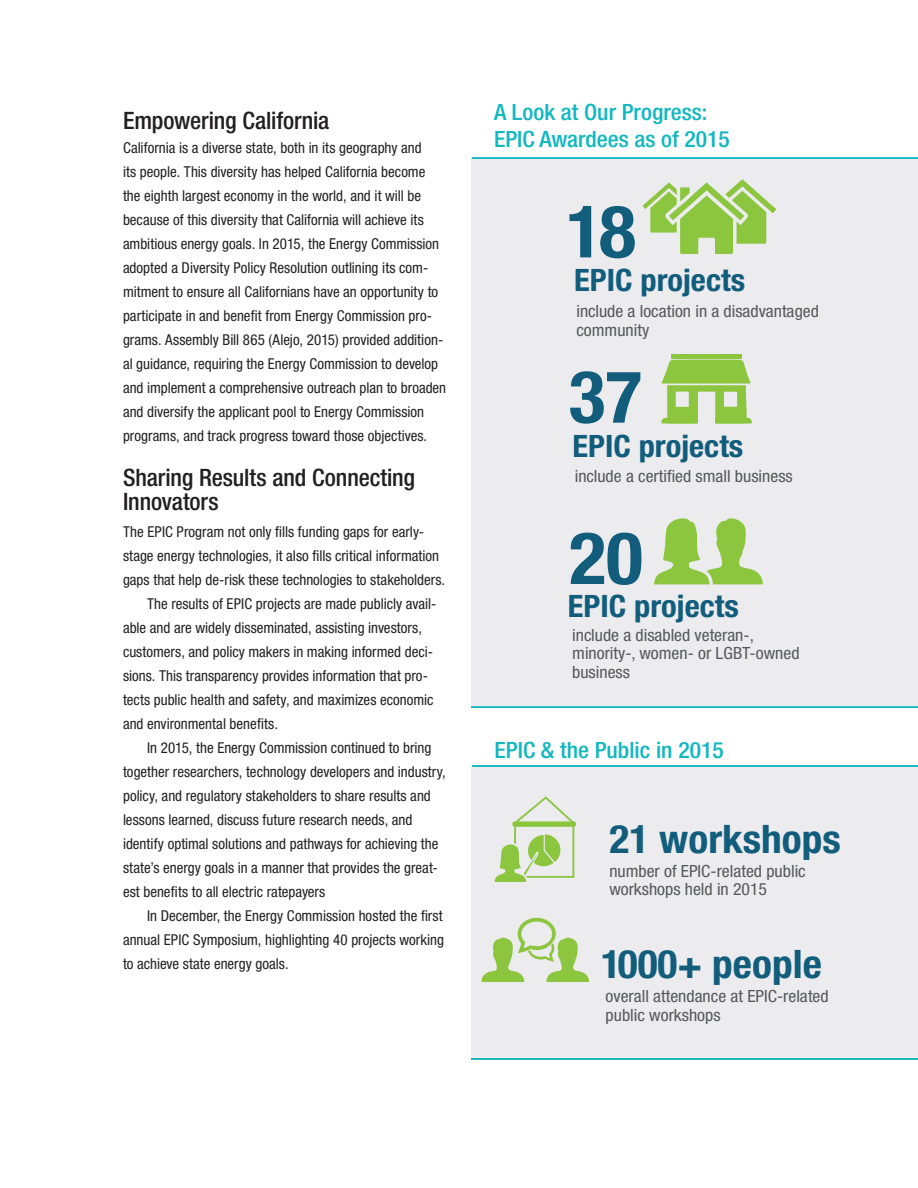
<style>
.page{position:relative;width:918px;height:1188px;background:#fff}
.page>*{position:absolute;margin:0;border:0;box-sizing:border-box;transform-origin:0 0}
.t1{font:700 condensed 72.6px "Helvetica Neue LT Std";color:#125d7c;scale:1.05 1}
.t2{font:700 condensed 39.3px "Helvetica Neue LT Std";color:#125d7c;scale:1.05 1}
.t3{font:700 condensed 30.9px "Helvetica Neue LT Std";color:#125d7c;scale:1.05 1}
._0_-_Header{font:500 condensed 24px/24px "Helvetica Neue LT Std";letter-spacing:-.005em;color:#231f20}
._0_-_First_Paragraph{font:500 condensed 24px "Helvetica Neue LT Std";letter-spacing:-.005em;color:#231f20}
.t4{font:500 condensed 22.5px/27px "Helvetica Neue LT Std";color:#11b8c0;scale:1.05 1}
.t5{font:condensed 16.8px/18.8px "Helvetica Neue LT Std";color:#57585a;scale:1.05 1}
._0_-_First_Paragraph-2{font:condensed 15px/24px "Helvetica Neue LT Std";color:#231f20}
</style>
<div class="page">
<div style="left:472px;top:767px;width:446px;height:293px;background:#ececee"></div>
<div style="left:472px;top:157px;width:446px;height:550px;background:#ececee"></div>
<hr style="left:472px;top:157px;width:446px;height:2px;background:#11b8c1">
<hr style="left:471px;top:1058px;width:447px;height:2px;background:#11b8c1">
<hr style="left:472px;top:765px;width:446px;height:2px;background:#11b8c1">
<svg style="left:642px;top:179px;width:134px;height:75px"></svg>
<svg style="left:654px;top:518px;width:109px;height:67px"></svg>
<svg style="left:661px;top:359px;width:91px;height:65px"></svg>
<div style="left:671px;top:354px;width:71px;height:5px;background:#8bc63e"></div>
<div style="left:514px;top:824px;width:60px;height:54px;border:2px solid #8bc63e"></div>
<svg style="left:512px;top:821px;width:64px;height:6px"></svg>
<svg style="left:512px;top:796px;width:64px;height:30px"></svg>
<svg style="left:494px;top:834px;width:66px;height:48px"></svg>
<svg style="left:481px;top:917px;width:108px;height:65px"></svg>
<hr style="left:471px;top:706px;width:447px;height:2px;background:#11b8c1">
<p class="_0_-_First_Paragraph" style="left:123px;top:106px;width:208px">Empowering California</p>
<p class="_0_-_First_Paragraph-2" style="left:123px;top:136px;width:325px">California is a diverse state, both in its geography and<br>its people. This diversity has helped California become the eighth largest economy in the world, and it will be because of this diversity that California will achieve its ambitious energy goals. In 2015, the Energy Commission adopted a Diversity Policy Resolution outlining its com&shy;mitment to ensure all Californians have an opportunity to participate in and benefit from Energy Commission pro&shy;grams. Assembly Bill 865 (Alejo, 2015) provided addition&shy;al guidance, requiring the Energy Commission to develop and implement a comprehensive outreach plan to broaden and diversify the applicant pool to Energy Commission programs, and track progress toward those objectives.</p>
<p class="_0_-_Header" style="left:123px;top:465px;width:294px">Sharing Results and Connecting<br>Innovators</p>
<p class="_0_-_First_Paragraph-2" style="left:123px;top:520px;width:324px">The EPIC Program not only fills funding gaps for early&shy;stage energy technologies, it also fills critical information gaps that help de-risk these technologies to stakeholders.</p>
<p class="_0_-_First_Paragraph-2" style="left:123px;top:592px;width:315px;text-indent:24px">The results of EPIC projects are made publicly avail&shy;able and are widely disseminated, assisting investors, customers, and policy makers in making informed deci&shy;sions. This transparency provides information that pro&shy;tects public health and safety, and maximizes economic and environmental benefits.</p>
<p class="_0_-_First_Paragraph-2" style="left:123px;top:736px;width:324px;text-indent:24px">In 2015, the Energy Commission continued to bring together researchers, technology developers and industry, policy, and regulatory stakeholders to share results and lessons learned, discuss future research needs, and identify optimal solutions and pathways for achieving the state’s energy goals in a manner that provides the great&shy;est benefits to all electric ratepayers</p>
<p class="_0_-_First_Paragraph-2" style="left:123px;top:904px;width:323px;text-align:justify;text-indent:24px">In December, the Energy Commission hosted the first annual EPIC Symposium, highlighting 40 projects working to achieve state energy goals.</p>
<p class="t4" style="left:494px;top:98px;width:226px">A Look at Our Progress:<br>EPIC Awardees as of 2015</p>
<p class="t1" style="left:566px;top:188px;width:68px">18</p>
<p class="t3" style="left:574px;top:261px;width:164px">EPIC projects</p>
<p class="t5" style="left:576px;top:302px;width:233px">include a location in a disadvantaged community</p>
<p class="t1" style="left:569px;top:353px;width:71px">37</p>
<p class="t3" style="left:572px;top:427px;width:164px">EPIC projects</p>
<p class="t5" style="left:575px;top:466px;width:209px">include a certified small business</p>
<p class="t1" style="left:569px;top:514px;width:71px">20</p>
<p class="t3" style="left:568px;top:587px;width:164px">EPIC projects</p>
<p class="t5" style="left:572px;top:625px;width:218px">include a disabled veteran-, minority-, women- or LGBT-owned business</p>
<p class="t4" style="left:495px;top:736px;width:220px">EPIC &amp; the Public in 2015</p>
<p class="t2" style="left:610px;top:816px;width:222px">21 workshops</p>
<p class="t5" style="left:609px;top:861px;width:189px">number of EPIC-related public workshops held in 2015</p>
<p class="t2" style="left:601px;top:940px;width:212px">1000+ people</p>
<p class="t5" style="left:606px;top:987px;width:214px">overall attendance at EPIC-related public workshops</p>
</div>
